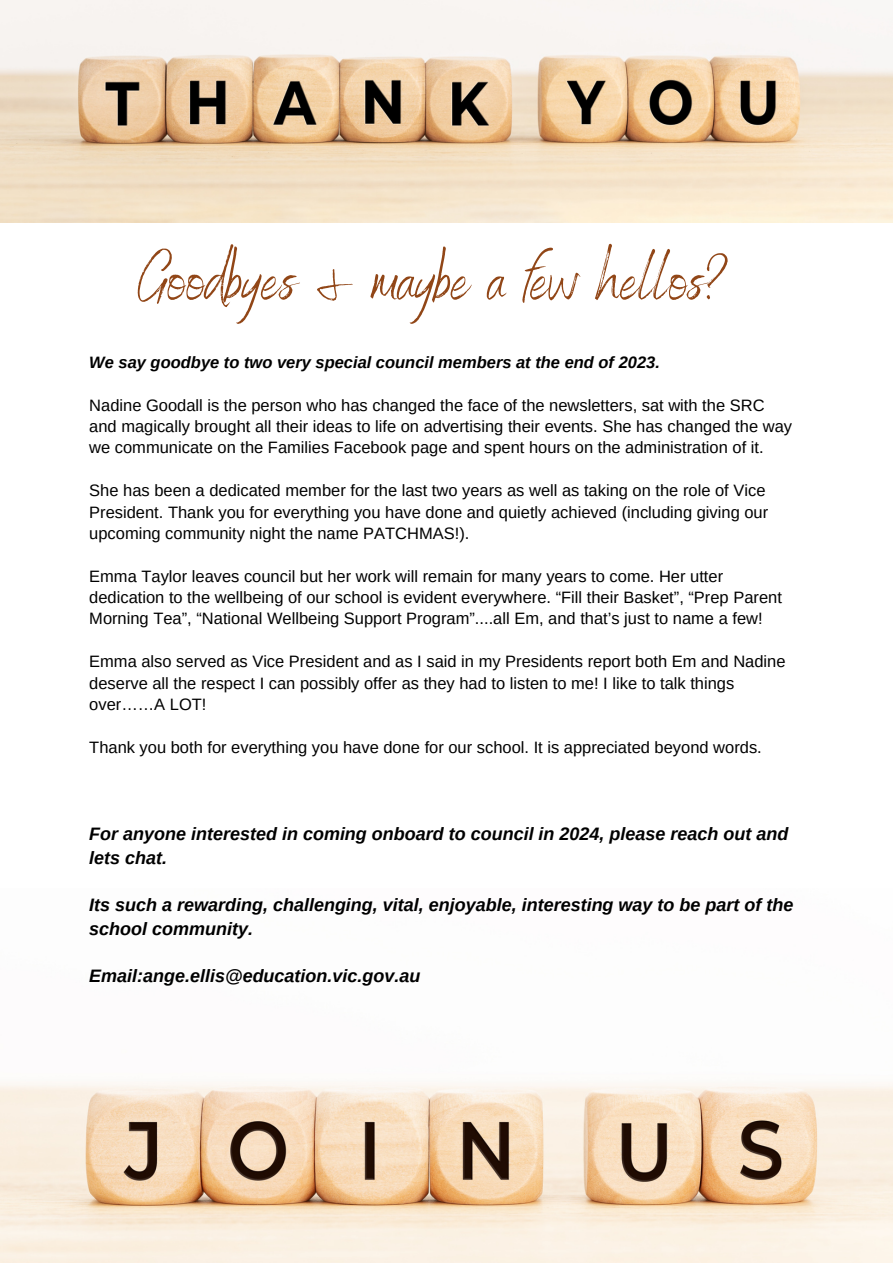
<style>
.page{position:relative;width:893px;height:1264px;background:#fff}
.page>*{position:absolute;margin:0;border:0;box-sizing:border-box;transform-origin:0 0}
.t1{font:63px "Benedict";color:#914617}
.t2{font:italic 700 18px/23.5px "Arimo";color:#000}
.t3{font:16.5px/21.3px "Arimo";color:#000}
.t4{font:italic 700 16.5px "Arimo";color:#000}
</style>
<div class="page">
<img style="left:0;top:0;width:892px;height:223px">
<img style="left:0;top:1082px;width:892px;height:180px">
<p class="t1" style="left:138px;top:239px;width:590px">Goodbyes &amp; maybe a few hellos?</p>
<p class="t4" style="left:89px;top:353px;width:572px">We say goodbye to two very special council members at the end of 2023.</p>
<p class="t3" style="left:89px;top:394px;width:704px">Nadine Goodall is the person who has changed the face of the newsletters, sat with the SRC and magically brought all their ideas to life on advertising their events. She has changed the way we communicate on the Families Facebook page and spent hours on the administration of it.</p>
<p class="t3" style="left:89px;top:480px;width:680px">She has been a dedicated member for the last two years as well as taking on the role of Vice<br>President. Thank you for everything you have done and quietly achieved (including giving our upcoming community night the name PATCHMAS!).</p>
<p class="t3" style="left:89px;top:565px;width:694px">Emma Taylor leaves council but her work will remain for many years to come. Her utter dedication to the wellbeing of our school is evident everywhere. “Fill their Basket”, “Prep Parent<br>Morning Tea”, “National Wellbeing Support Program”....all Em, and that’s just to name a few!</p>
<p class="t3" style="left:89px;top:650px;width:697px">Emma also served as Vice President and as I said in my Presidents report both Em and Nadine deserve all the respect I can possibly offer as they had to listen to me! I like to talk things over……A LOT!</p>
<p class="t3" style="left:89px;top:736px;width:674px">Thank you both for everything you have done for our school. It is appreciated beyond words.</p>
<p class="t2" style="left:89px;top:822px;width:700px">For anyone interested in coming onboard to council in 2024, please reach out and lets chat.</p>
<p class="t2" style="left:89px;top:893px;width:705px">Its such a rewarding, challenging, vital, enjoyable, interesting way to be part of the school community.</p>
<p class="t2" style="left:89px;top:964px;width:333px">Email:ange.ellis@education.vic.gov.au</p>
</div>
